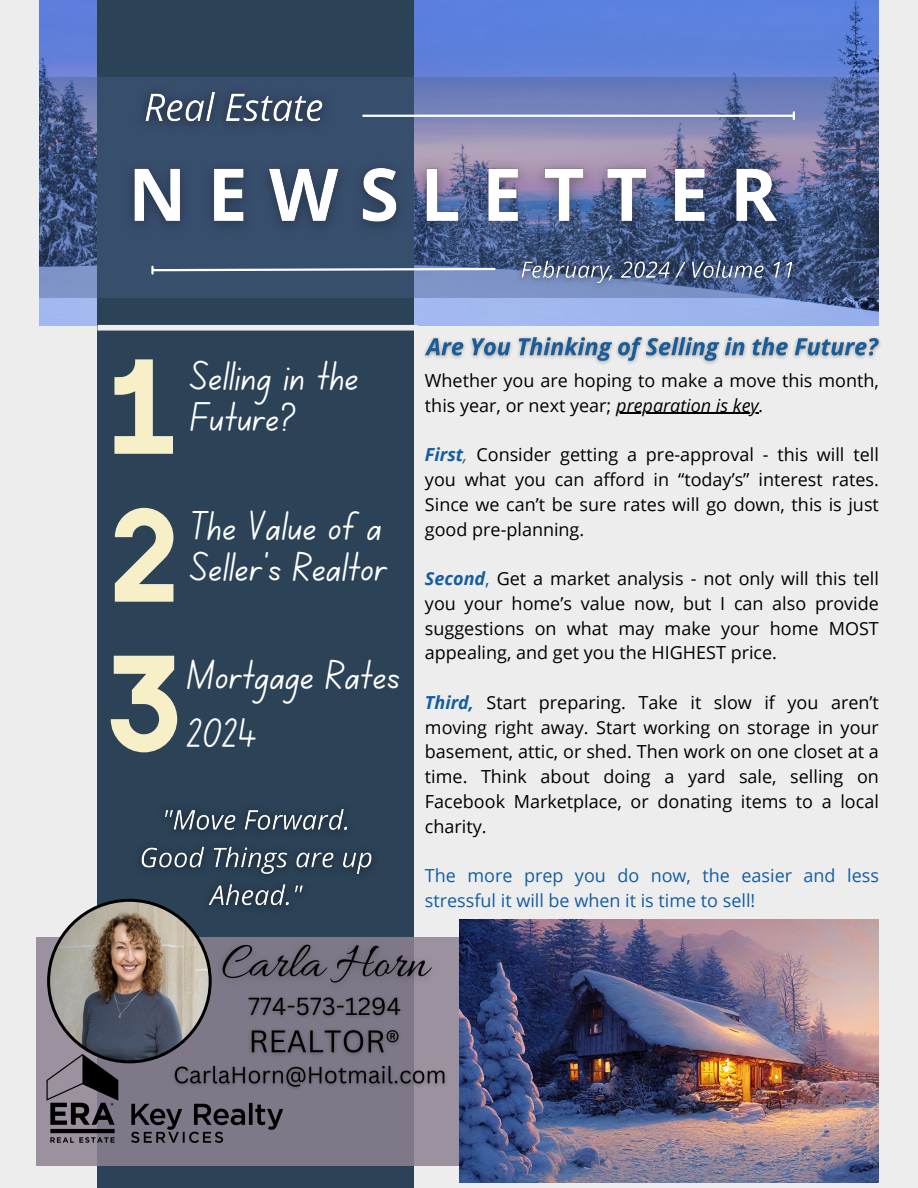
<style>
.page{position:relative;width:918px;height:1188px;background:#ededed}
.page>*{position:absolute;margin:0;border:0;box-sizing:border-box;transform-origin:0 0}
.t1{font:42px/40.5px "Canva School Font";color:#fff}
.t2{font:18px/24.8px "Open Sans";color:#000;text-align:justify}
.t3{font:18px/24.8px "Open Sans";color:#145da0}
.t4{font:italic 700 18px "Open Sans";color:#145da0}
.s1{font-style:italic}
.s2{font-weight:400;color:#49588b}
.s3{font-weight:700;font-style:italic;color:#145da0}
.s4{color:#145da0}
</style>
<div class="page">
<img style="left:39px;top:0;width:839px;height:325px">
<div style="left:98px;top:0;width:316px;height:1188px;background:#2b4257"></div>
<svg style="left:39px;top:78px;width:840px;height:220px;background:#536590"></svg>
<img style="left:128px;top:77px;width:213px;height:64px">
<img style="left:510px;top:249px;width:294px;height:45px">
<hr style="left:363px;top:115px;width:430px;height:2px;background:#fff">
<svg style="left:793px;top:112px;width:2px;height:7px"></svg>
<svg style="left:151px;top:267px;width:347px;height:7px;background:#8291aa"></svg>
<div style="left:98px;top:325px;width:320px;height:6px;background:#ededed"></div>
<svg style="left:36px;top:938px;width:423px;height:228px;background:#8a8291"></svg>
<img style="left:459px;top:920px;width:420px;height:263px">
<img style="left:36px;top:1041px;width:261px;height:110px">
<svg style="left:47px;top:899px;width:165px;height:164px;background:#857f7d"></svg>
<svg style="left:114px;top:359px;width:59px;height:95px"></svg>
<svg style="left:115px;top:508px;width:58px;height:93px"></svg>
<svg style="left:111px;top:656px;width:66px;height:96px"></svg>
<img style="left:115px;top:144px;width:685px;height:99px">
<img style="left:210px;top:933px;width:235px;height:66px">
<img style="left:169px;top:1059px;width:282px;height:35px">
<img style="left:241px;top:990px;width:167px;height:34px">
<img style="left:243px;top:1020px;width:165px;height:43px">
<img style="left:424px;top:336px;width:457px;height:28px">
<hr style="left:616px;top:413px;width:143px;height:1px;background:#000">
<img style="left:127px;top:809px;width:245px;height:110px">
<p class="t1" style="left:190px;top:361px;width:170px">Selling in the<br>Future?</p>
<h3 class="t1" style="left:190px;top:512px;width:198px">The Value of a<br>Seller’s Realtor</h3>
<p class="t1" style="left:187px;top:651px;width:214px;line-height:58.5px">Mortgage Rates<br>2024</p>
<h3 class="t2" style="left:425px;top:368px;width:456px">Whether you are hoping to make a move this month, this year, or next year; <span class="s1">preparation is key.</span></h3>
<p class="t4" style="left:425px;top:442px;width:44px">First<span class="s2">,</span></p>
<p class="t2" style="left:425px;top:442px;width:456px;text-indent:52px">Consider getting a pre-approval - this will tell you what you can afford in “today’s” interest rates.<br>Since we can’t be sure rates will go down, this is just good pre-planning.</p>
<p class="t2" style="left:425px;top:566px;width:456px"><span class="s3">Second</span><span class="s4">,</span> Get a market analysis - not only will this tell</p>
<p class="t2" style="left:425px;top:590px;width:455px">you your home’s value now, but I can also provide suggestions on what may make your home MOST appealing, and get you the HIGHEST price.</p>
<p class="t2" style="left:425px;top:689px;width:455px"><span class="s3">Third,</span> Start preparing. Take it slow if you aren’t</p>
<p class="t2" style="left:425px;top:714px;width:456px">moving right away. Start working on storage in your basement, attic, or shed. Then work on one closet at a time. Think about doing a yard sale, selling on Facebook Marketplace, or donating items to a local charity.</p>
<p class="t3" style="left:425px;top:863px;width:456px">The more prep you do now, the easier and less stressful it will be when it is time to sell!</p>
</div>
